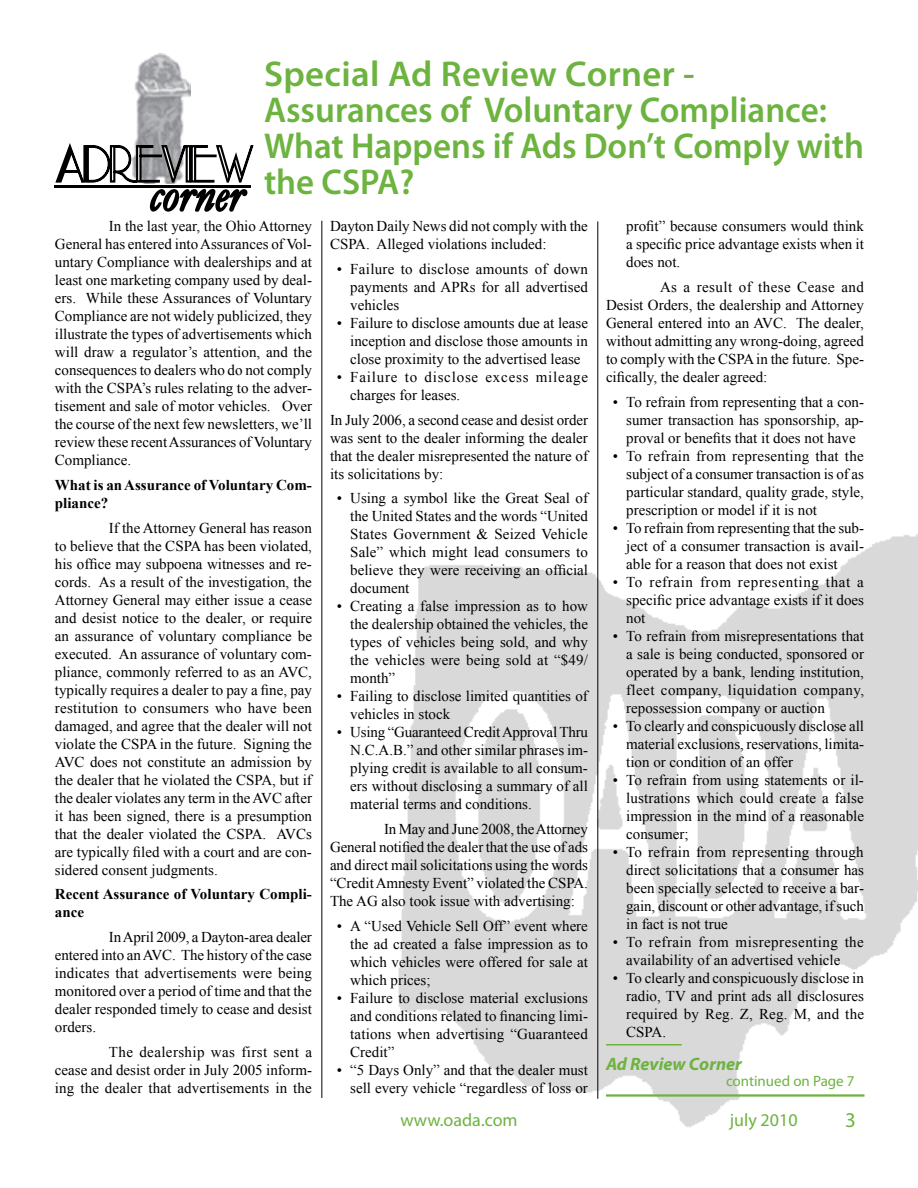
<style>
.page{position:relative;width:918px;height:1188px;background:#fff}
.page>*{position:absolute;margin:0;border:0;box-sizing:border-box;transform-origin:0 0}
.t1{font:600 36px/36px "Myriad Pro";color:#6db33f}
.t2{font:21px "Myriad Pro";color:#6db33f}
.t3{font:18px "Myriad Pro";color:#6db33f}
.t4{font:italic 700 18px "Myriad Pro";color:#6db33f}
.t5{font:15px/18px "Times New Roman";color:#000;text-align:justify}
.t6{font:700 15px/18px "Times New Roman";color:#000}
.t7{font:15px/18px "Times New Roman";letter-spacing:.055em;color:#000}
.t8{font:15px "Myriad Pro";color:#6db33f}
</style>
<div class="page">
<img style="left:322px;top:500px;width:596px;height:627px">
<img style="left:134px;top:54px;width:56px;height:130px">
<svg style="left:150px;top:189px;width:97px;height:23px"></svg>
<svg style="left:55px;top:143px;width:199px;height:40px"></svg>
<hr style="left:54px;top:185px;width:196px;height:3px;background:#000">
<hr style="left:321px;top:221px;width:1px;height:877px;background:#000">
<hr style="left:597px;top:221px;width:1px;height:878px;background:#000">
<hr style="left:606px;top:1044px;width:76px;height:2px;background:#6db33f">
<hr style="left:606px;top:1094px;width:258px;height:3px;background:#6db33f">
<h1 class="t1" style="left:264px;top:55px;width:601px">Special Ad Review Corner -<br>Assurances of Voluntary Compliance:<br>What Happens if Ads Don’t Comply with the CSPA?</h1>
<p class="t5" style="left:55px;top:217px;width:259px;text-indent:54px">In the last year, the Ohio Attorney General has entered into Assurances of Vol&shy;untary Compliance with dealerships and at least one marketing company used by deal&shy;ers. While these Assurances of Voluntary Compliance are not widely publicized, they illustrate the types of advertisements which will draw a regulator’s attention, and the consequences to dealers who do not comply with the CSPA’s rules relating to the adver&shy;tisement and sale of motor vehicles. Over the course of the next few newsletters, we’ll review these recent Assurances of Voluntary Compliance.</p>
<p class="t6" style="left:55px;top:475px;width:259px">What is an Assurance of Voluntary Com&shy;pliance?</p>
<p class="t5" style="left:55px;top:518px;width:259px;text-indent:54px">If the Attorney General has reason to believe that the CSPA has been violated, his office may subpoena witnesses and re&shy;cords. As a result of the investigation, the Attorney General may either issue a cease and desist notice to the dealer, or require an assurance of voluntary compliance be executed. An assurance of voluntary com&shy;pliance, commonly referred to as an AVC, typically requires a dealer to pay a fine, pay restitution to consumers who have been damaged, and agree that the dealer will not violate the CSPA in the future. Signing the AVC does not constitute an admission by the dealer that he violated the CSPA, but if the dealer violates any term in the AVC after it has been signed, there is a presumption that the dealer violated the CSPA. AVCs are typically filed with a court and are con&shy;sidered consent judgments.</p>
<p class="t6" style="left:55px;top:885px;width:259px">Recent Assurance of Voluntary Compli&shy;ance</p>
<p class="t5" style="left:55px;top:928px;width:259px;text-indent:54px">In April 2009, a Dayton-area dealer entered into an AVC. The history of the case indicates that advertisements were being monitored over a period of time and that the dealer responded timely to cease and desist orders.</p>
<p class="t5" style="left:55px;top:1043px;width:259px;text-indent:54px">The dealership was first sent a cease and desist order in July 2005 inform&shy;ing the dealer that advertisements in the</p>
<p class="t5" style="left:626px;top:217px;width:239px">profit” because consumers would think a specific price advantage exists when it does not.</p>
<p class="t5" style="left:606px;top:278px;width:260px;text-indent:54px">As a result of these Cease and Desist Orders, the dealership and Attorney General entered into an AVC. The dealer, without admitting any wrong-doing, agreed to comply with the CSPA in the future. Spe&shy;cifically, the dealer agreed:</p>
<p class="t5" style="left:626px;top:392px;width:239px;text-indent:-14px">• To refrain from representing that a con&shy;sumer transaction has sponsorship, ap&shy;proval or benefits that it does not have</p>
<p class="t5" style="left:626px;top:446px;width:239px;text-indent:-14px">• To refrain from representing that the subject of a consumer transaction is of as particular standard, quality grade, style, prescription or model if it is not</p>
<p class="t5" style="left:626px;top:518px;width:239px;text-indent:-14px">• To refrain from representing that the sub&shy;ject of a consumer transaction is avail&shy;able for a reason that does not exist</p>
<p class="t5" style="left:626px;top:572px;width:239px;text-indent:-14px">• To refrain from representing that a specific price advantage exists if it does not</p>
<p class="t5" style="left:626px;top:626px;width:239px;text-indent:-14px">• To refrain from misrepresentations that a sale is being conducted, sponsored or operated by a bank, lending institution, fleet company, liquidation company, repossession company or auction</p>
<p class="t5" style="left:626px;top:716px;width:239px;text-indent:-14px">• To clearly and conspicuously disclose all material exclusions, reservations, limita&shy;tion or condition of an offer</p>
<p class="t5" style="left:626px;top:770px;width:239px;text-indent:-14px">• To refrain from using statements or il&shy;lustrations which could create a false impression in the mind of a reasonable consumer;</p>
<p class="t5" style="left:626px;top:842px;width:239px;text-indent:-14px">• To refrain from representing through direct solicitations that a consumer has been specially selected to receive a bar&shy;gain, discount or other advantage, if such in fact is not true</p>
<p class="t5" style="left:626px;top:932px;width:239px;text-indent:-14px">• To refrain from misrepresenting the availability of an advertised vehicle</p>
<p class="t5" style="left:626px;top:968px;width:239px;text-indent:-14px">• To clearly and conspicuously disclose in radio, TV and print ads all disclosures required by Reg. Z, Reg. M, and the CSPA.</p>
<p class="t4" style="left:606px;top:1052px;width:137px">Ad Review Corner</p>
<p class="t8" style="left:726px;top:1072px;width:130px">continued on Page 7</p>
<p class="t5" style="left:330px;top:217px;width:259px">Dayton Daily News did not comply with the<br>CSPA. Alleged violations included:</p>
<p class="t5" style="left:350px;top:260px;width:239px;text-indent:-14px">• Failure to disclose amounts of down payments and APRs for all advertised vehicles</p>
<p class="t5" style="left:350px;top:314px;width:239px;text-indent:-14px">• Failure to disclose amounts due at lease inception and disclose those amounts in close proximity to the advertised lease</p>
<p class="t7" style="left:350px;top:368px;width:239px;text-indent:-14px">• Failure to disclose excess mileage charges for leases.</p>
<p class="t5" style="left:330px;top:410px;width:260px">In July 2006, a second cease and desist order was sent to the dealer informing the dealer that the dealer misrepresented the nature of its solicitations by:</p>
<p class="t5" style="left:350px;top:489px;width:239px;text-indent:-14px">• Using a symbol like the Great Seal of the United States and the words “United States Government &amp; Seized Vehicle Sale” which might lead consumers to believe they were receiving an official document</p>
<p class="t5" style="left:350px;top:597px;width:239px;text-indent:-14px">• Creating a false impression as to how the dealership obtained the vehicles, the types of vehicles being sold, and why the vehicles were being sold at “$49/ month”</p>
<p class="t5" style="left:350px;top:687px;width:239px;text-indent:-14px">• Failing to disclose limited quantities of vehicles in stock</p>
<p class="t5" style="left:350px;top:723px;width:239px;text-indent:-14px">• Using “Guaranteed Credit Approval Thru N.C.A.B.” and other similar phrases im&shy;plying credit is available to all consum&shy;ers without disclosing a summary of all material terms and conditions.</p>
<p class="t5" style="left:330px;top:820px;width:259px;text-indent:54px">In May and June 2008, the Attorney General notified the dealer that the use of ads and direct mail solicitations using the words “Credit Amnesty Event” violated the CSPA.<br>The AG also took issue with advertising:</p>
<p class="t5" style="left:350px;top:917px;width:239px;text-indent:-14px">• A “Used Vehicle Sell Off” event where the ad created a false impression as to which vehicles were offered for sale at which prices;</p>
<p class="t5" style="left:350px;top:989px;width:239px;text-indent:-14px">• Failure to disclose material exclusions and conditions related to financing limi&shy;tations when advertising “Guaranteed Credit”</p>
<p class="t5" style="left:337px;top:1061px;width:253px;text-align:right">• “5 Days Only” and that the dealer must sell every vehicle “regardless of loss or</p>
<p class="t3" style="left:400px;top:1109px;width:119px">www.oada.com</p>
<p class="t3" style="left:730px;top:1109px;width:69px">july 2010</p>
<h2 class="t2" style="left:845px;top:1107px;width:12px">3</h2>
</div>
